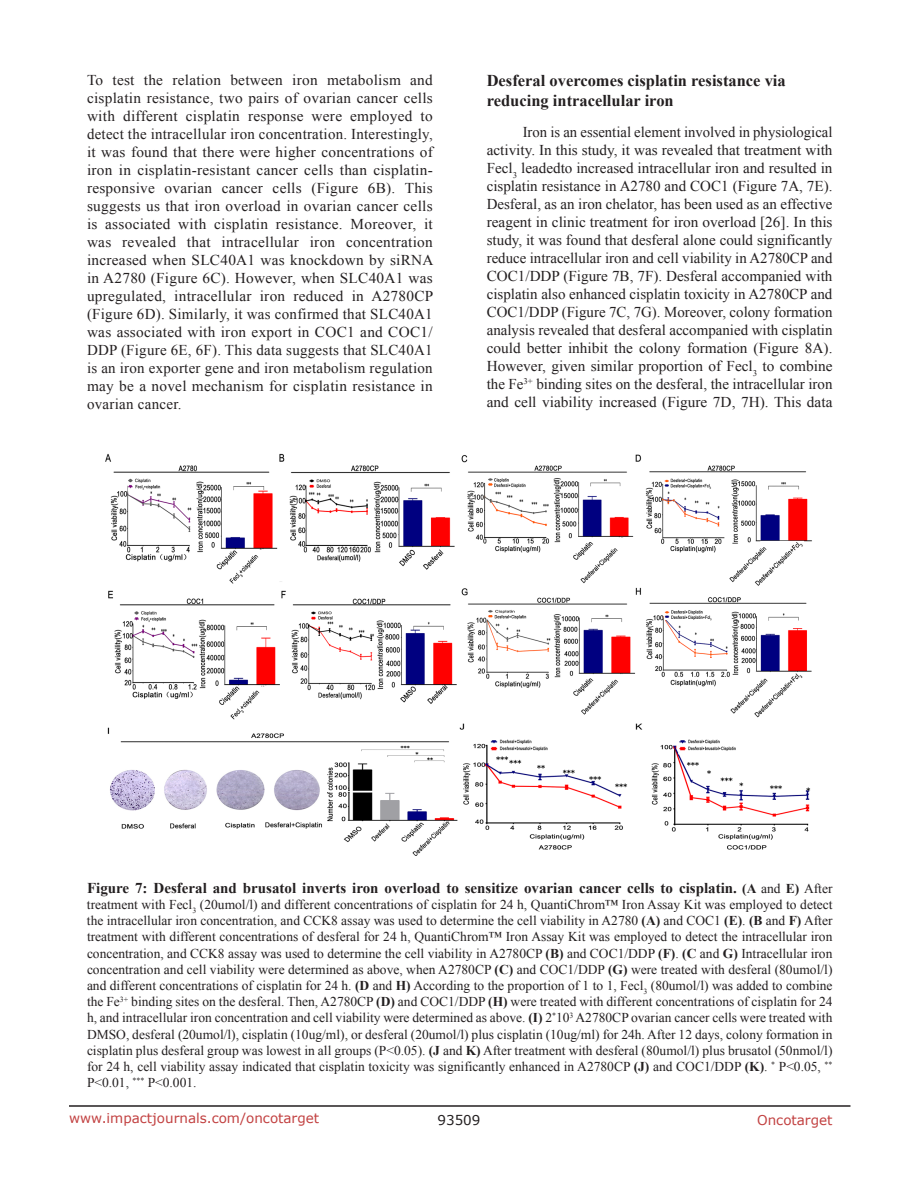
<style>
.page{position:relative;width:918px;height:1188px;background:#fff}
.page>*{position:absolute;margin:0;border:0;box-sizing:border-box;transform-origin:0 0}
.SubHeading{font:700 16.5px/19.8px "Times New Roman";color:#231f20}
.BodyText{font:15px/18px "Times New Roman";letter-spacing:.01em;color:#231f20;text-align:justify}
.figuretext{font:700 15px "Times New Roman";color:#231f20}
.figuretext-2{font:13.5px/16.2px "Times New Roman";color:#231f20;text-align:justify}
.t1{font:13.5px "Verdana";color:#c24141}
.t2{font:13.5px "Verdana";color:#231f20}
.s1{font-size:13.5px}
.s2{font-weight:400;font-size:13.5px}
.s3{font-weight:700}
</style>
<div class="page">
<hr style="left:69px;top:1105px;width:781px;height:2px;background:#231f20">
<img style="left:105px;top:453px;width:707px;height:402px">
<p class="BodyText" style="left:87px;top:71px;width:348px">To test the relation between iron metabolism and cisplatin resistance, two pairs of ovarian cancer cells with different cisplatin response were employed to detect the intracellular iron concentration. Interestingly, it was found that there were higher concentrations of iron in cisplatin-resistant cancer cells than cisplatin&shy;responsive ovarian cancer cells (Figure 6B). This suggests us that iron overload in ovarian cancer cells is associated with cisplatin resistance. Moreover, it was revealed that intracellular iron concentration increased when SLC40A1 was knockdown by siRNA in A2780 (Figure 6C). However, when SLC40A1 was upregulated, intracellular iron reduced in A2780CP (Figure 6D). Similarly, it was confirmed that SLC40A1 was associated with iron export in COC1 and COC1/ DDP (Figure 6E, 6F). This data suggests that SLC40A1 is an iron exporter gene and iron metabolism regulation may be a novel mechanism for cisplatin resistance in ovarian cancer.</p>
<p class="SubHeading" style="left:487px;top:70px;width:301px">Desferal overcomes cisplatin resistance via reducing intracellular iron</p>
<p class="BodyText" style="left:487px;top:123px;width:347px;text-indent:36px">Iron is an essential element involved in physiological activity. In this study, it was revealed that treatment with Fecl<sub>3</sub> leadedto increased intracellular iron and resulted in cisplatin resistance in A2780 and COC1 (Figure 7A, 7E).<br>Desferal, as an iron chelator, has been used as an effective reagent in clinic treatment for iron overload [26]. In this study, it was found that desferal alone could significantly reduce intracellular iron and cell viability in A2780CP and COC1/DDP (Figure 7B, 7F). Desferal accompanied with cisplatin also enhanced cisplatin toxicity in A2780CP and COC1/DDP (Figure 7C, 7G). Moreover, colony formation analysis revealed that desferal accompanied with cisplatin could better inhibit the colony formation (Figure 8A).<br>However, given similar proportion of Fecl<sub>3</sub> to combine the Fe<sup>3+</sup> binding sites on the desferal, the intracellular iron and cell viability increased (Figure 7D, 7H). This data</p>
<p class="figuretext" style="left:87px;top:877px;width:747px">Figure 7: Desferal and brusatol inverts iron overload to sensitize ovarian cancer cells to cisplatin. <span class="s1">(A</span> <span class="s2">and</span> <span class="s1">E)</span> <span class="s2">After</span></p>
<p class="figuretext-2" style="left:87px;top:896px;width:747px">treatment with Fecl<sub>3</sub> (20umol/l) and different concentrations of cisplatin for 24 h, QuantiChrom™ Iron Assay Kit was employed to detect the intracellular iron concentration, and CCK8 assay was used to determine the cell viability in A2780 <span class="s3">(A)</span> and COC1 <span class="s3">(E)</span>. <span class="s3">(B</span> and <span class="s3">F)</span> After treatment with different concentrations of desferal for 24 h, QuantiChrom™ Iron Assay Kit was employed to detect the intracellular iron concentration, and CCK8 assay was used to determine the cell viability in A2780CP <span class="s3">(B)</span> and COC1/DDP <span class="s3">(F)</span>. <span class="s3">(C</span> and <span class="s3">G)</span> Intracellular iron concentration and cell viability were determined as above, when A2780CP <span class="s3">(C)</span> and COC1/DDP <span class="s3">(G)</span> were treated with desferal (80umol/l) and different concentrations of cisplatin for 24 h. <span class="s3">(D</span> and <span class="s3">H)</span> According to the proportion of 1 to 1, Fecl<sub>3</sub> (80umol/l) was added to combine the Fe<sup>3+</sup> binding sites on the desferal. Then, A2780CP <span class="s3">(D)</span> and COC1/DDP <span class="s3">(H)</span> were treated with different concentrations of cisplatin for 24 h, and intracellular iron concentration and cell viability were determined as above. <span class="s3">(I)</span> 2<sup>*</sup>10<sup>3</sup> A2780CP ovarian cancer cells were treated with DMSO, desferal (20umol/l), cisplatin (10ug/ml), or desferal (20umol/l) plus cisplatin (10ug/ml) for 24h. After 12 days, colony formation in cisplatin plus desferal group was lowest in all groups (P&lt;0.05). <span class="s3">(J</span> and <span class="s3">K)</span> After treatment with desferal (80umol/l) plus brusatol (50nmol/l) for 24 h, cell viability assay indicated that cisplatin toxicity was significantly enhanced in A2780CP <span class="s3">(J)</span> and COC1/DDP <span class="s3">(K)</span>. <sup>*</sup> P&lt;0.05, <sup>** </sup>P&lt;0.01, <sup>***</sup> P&lt;0.001.</p>
<p class="t1" style="left:69px;top:1109px;width:252px">www.impactjournals.com/oncotarget</p>
<p class="t2" style="left:438px;top:1111px;width:44px">93509</p>
<p class="t1" style="left:757px;top:1111px;width:77px">Oncotarget</p>
</div>
